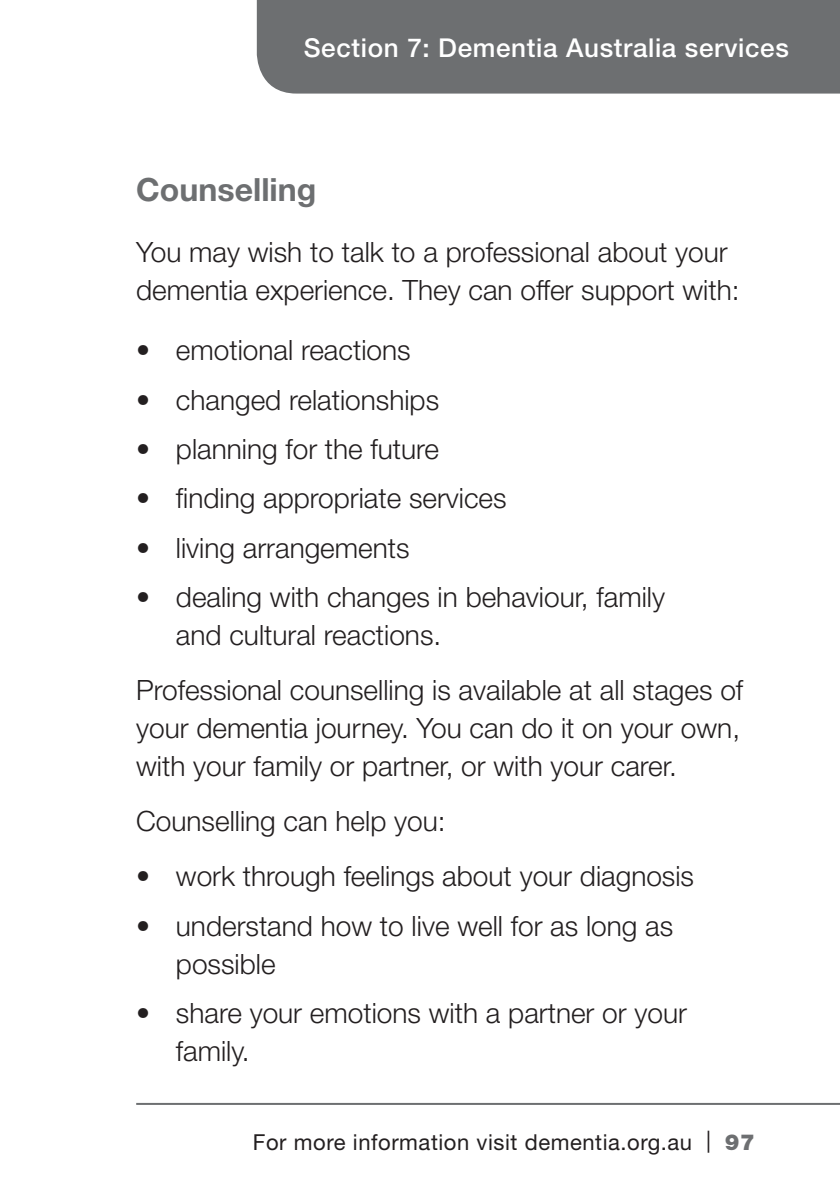
<style>
.page{position:relative;width:840px;height:1191px;background:#fff}
.page>*{position:absolute;margin:0;border:0;box-sizing:border-box;transform-origin:0 0}
.Heading_2{font:700 32px "Helvetica Neue";color:#6d6f71}
.Main_Body{font:300 28px/38px "Helvetica Neue";color:#231f20}
.Main_Body-2{font:500 26px "Helvetica Neue";letter-spacing:.025em;color:#fff}
.t1{font:22px "Helvetica Neue";letter-spacing:.025em;color:#231f20}
.s1{font-weight:900;color:#6d6f71}
</style>
<div class="page">
<hr style="left:136px;top:1103px;width:703px;height:2px;background:#6d6f71">
<div style="left:257px;top:0;width:582px;height:94px;background:#6d6f71"></div>
<p class="Main_Body-2" style="left:303px;top:32px;width:486px">Section 7: Dementia Australia services</p>
<p class="Heading_2" style="left:136px;top:170px;width:182px">Counselling</p>
<p class="Main_Body" style="left:136px;top:232px;width:604px">You may wish to talk to a professional about your dementia experience. They can offer support with:</p>
<p class="Main_Body" style="left:136px;top:331px;width:276px">• emotional reactions</p>
<p class="Main_Body" style="left:136px;top:380px;width:304px">• changed relationships</p>
<p class="Main_Body" style="left:136px;top:429px;width:304px">• planning for the future</p>
<p class="Main_Body" style="left:136px;top:479px;width:372px">• finding appropriate services</p>
<p class="Main_Body" style="left:136px;top:528px;width:275px">• living arrangements</p>
<p class="Main_Body" style="left:176px;top:577px;width:490px;text-indent:-40px">• dealing with changes in behaviour, family and cultural reactions.</p>
<p class="Main_Body" style="left:136px;top:670px;width:608px;text-align:justify">Professional counselling is available at all stages of your dementia journey. You can do it on your own, with your family or partner, or with your carer.</p>
<p class="Main_Body" style="left:136px;top:801px;width:311px">Counselling can help you:</p>
<p class="Main_Body" style="left:136px;top:856px;width:559px">• work through feelings about your diagnosis</p>
<p class="Main_Body" style="left:176px;top:906px;width:498px;text-indent:-40px">• understand how to live well for as long as possible</p>
<p class="Main_Body" style="left:176px;top:993px;width:512px;text-indent:-40px">• share your emotions with a partner or your family.</p>
<p class="t1" style="left:253px;top:1129px;width:503px">For more information visit dementia.org.au | <span class="s1">97</span></p>
</div>
